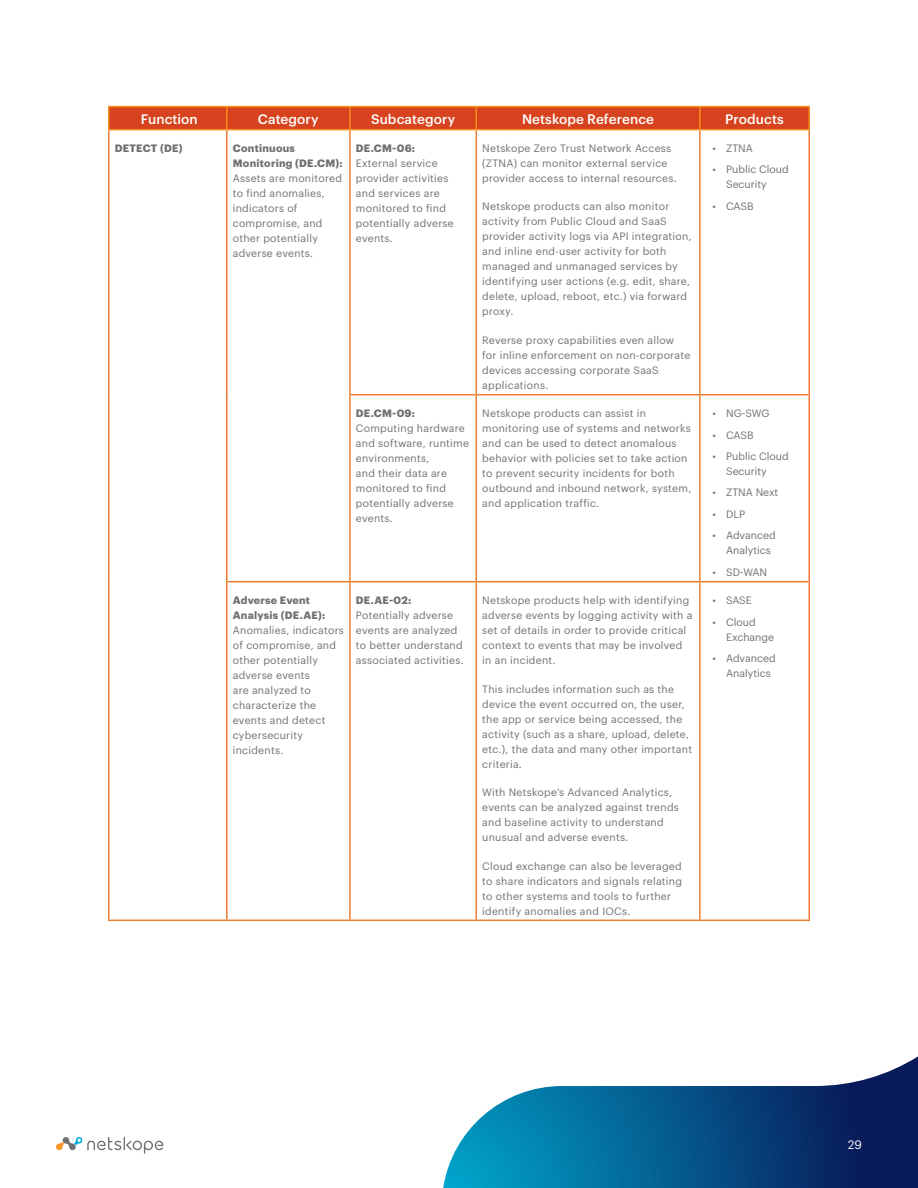
<style>
.page{position:relative;width:918px;height:1188px;background:#fff}
.page>*{position:absolute;margin:0;border:0;box-sizing:border-box;transform-origin:0 0}
.t1{font:500 13.5px "Graphik";letter-spacing:.01em;color:#fff}
.t2{font:12px "Graphik";color:#fff}
.t3{font:10.5px/15px "Graphik";letter-spacing:.025em;color:#717073}
.t4{font:10.5px/15px "Graphik";color:#717073}
.t5{font:700 10.5px/15px "Graphik";letter-spacing:.025em;color:#717073}
</style>
<div class="page">
<svg style="left:443px;top:1056px;width:475px;height:132px"></svg>
<svg style="left:56px;top:1137px;width:107px;height:17px"></svg>
<hr style="left:108px;top:106px;width:119px;height:1px;background:#f78d1e">
<hr style="left:108px;top:107px;width:2px;height:22px;background:#f78d1e">
<hr style="left:227px;top:106px;width:123px;height:1px;background:#f78d1e">
<hr style="left:350px;top:106px;width:126px;height:1px;background:#f78d1e">
<hr style="left:476px;top:106px;width:224px;height:1px;background:#f78d1e">
<div style="left:109px;top:107px;width:699px;height:22px;background:#d7431e"></div>
<hr style="left:700px;top:106px;width:110px;height:1px;background:#f78d1e">
<hr style="left:699px;top:107px;width:2px;height:22px;background:#f78d1e">
<hr style="left:808px;top:107px;width:2px;height:22px;background:#f78d1e">
<hr style="left:108px;top:129px;width:119px;height:1px;background:#f78d1e">
<hr style="left:227px;top:129px;width:123px;height:1px;background:#f78d1e">
<hr style="left:350px;top:129px;width:126px;height:1px;background:#f78d1e">
<hr style="left:476px;top:129px;width:224px;height:1px;background:#f78d1e">
<hr style="left:700px;top:129px;width:110px;height:1px;background:#f78d1e">
<hr style="left:108px;top:130px;width:2px;height:265px;background:#ed7d31">
<hr style="left:226px;top:130px;width:2px;height:265px;background:#ed7d31">
<hr style="left:349px;top:130px;width:2px;height:264px;background:#ed7d31">
<hr style="left:476px;top:130px;width:1px;height:264px;background:#ed7d31">
<hr style="left:699px;top:130px;width:2px;height:264px;background:#ed7d31">
<hr style="left:808px;top:130px;width:2px;height:264px;background:#ed7d31">
<hr style="left:108px;top:395px;width:2px;height:187px;background:#ed7d31">
<hr style="left:226px;top:395px;width:2px;height:186px;background:#ed7d31">
<hr style="left:349px;top:394px;width:127px;height:2px;background:#ed7d31">
<hr style="left:349px;top:396px;width:2px;height:185px;background:#ed7d31">
<hr style="left:476px;top:394px;width:224px;height:2px;background:#ed7d31">
<hr style="left:476px;top:396px;width:1px;height:185px;background:#ed7d31">
<hr style="left:700px;top:394px;width:110px;height:2px;background:#ed7d31">
<hr style="left:699px;top:396px;width:2px;height:185px;background:#ed7d31">
<hr style="left:808px;top:396px;width:2px;height:185px;background:#ed7d31">
<hr style="left:108px;top:582px;width:2px;height:338px;background:#ed7d31">
<hr style="left:226px;top:581px;width:124px;height:1px;background:#ed7d31">
<hr style="left:226px;top:582px;width:2px;height:338px;background:#ed7d31">
<hr style="left:350px;top:581px;width:126px;height:1px;background:#ed7d31">
<hr style="left:349px;top:582px;width:2px;height:338px;background:#ed7d31">
<hr style="left:476px;top:581px;width:224px;height:1px;background:#ed7d31">
<hr style="left:476px;top:582px;width:1px;height:338px;background:#ed7d31">
<hr style="left:700px;top:581px;width:110px;height:1px;background:#ed7d31">
<hr style="left:699px;top:582px;width:2px;height:338px;background:#ed7d31">
<hr style="left:808px;top:582px;width:2px;height:338px;background:#ed7d31">
<hr style="left:108px;top:920px;width:119px;height:1px;background:#ed7d31">
<hr style="left:227px;top:920px;width:123px;height:1px;background:#ed7d31">
<hr style="left:350px;top:920px;width:126px;height:1px;background:#ed7d31">
<hr style="left:476px;top:920px;width:224px;height:1px;background:#ed7d31">
<hr style="left:700px;top:920px;width:110px;height:1px;background:#ed7d31">
<p class="t1" style="left:141px;top:109px;width:58px">Function</p>
<p class="t1" style="left:258px;top:109px;width:62px">Category</p>
<p class="t1" style="left:371px;top:109px;width:86px">Subcategory</p>
<p class="t1" style="left:522px;top:109px;width:134px">Netskope Reference</p>
<p class="t1" style="left:725px;top:109px;width:60px">Products</p>
<p class="t5" style="left:115px;top:140px;width:69px">DETECT (DE)</p>
<p class="t5" style="left:233px;top:140px;width:111px">Continuous<br>Monitoring (DE.CM):</p>
<p class="t3" style="left:233px;top:170px;width:111px">Assets are monitored to find anomalies, indicators of compromise, and other potentially adverse events.</p>
<p class="t3" style="left:482px;top:140px;width:196px">Netskope Zero Trust Network Access (ZTNA) can monitor external service provider access to internal resources.</p>
<p class="t3" style="left:482px;top:198px;width:211px">Netskope products can also monitor activity from Public Cloud and SaaS provider activity logs via API integration, and inline end-user activity for both managed and unmanaged services by identifying user actions (e.g. edit, share, delete, upload, reboot, etc.) via forward proxy.</p>
<p class="t3" style="left:482px;top:332px;width:210px">Reverse proxy capabilities even allow for inline enforcement on non-corporate devices accessing corporate SaaS applications.</p>
<p class="t5" style="left:356px;top:140px;width:61px">DE.CM-06:</p>
<p class="t3" style="left:356px;top:155px;width:99px">External service provider activities and services are monitored to find potentially adverse events.</p>
<p class="t3" style="left:713px;top:140px;width:42px">• ZTNA</p>
<p class="t4" style="left:726px;top:161px;width:64px;text-indent:-14px">• Public Cloud<br>Security</p>
<p class="t3" style="left:713px;top:198px;width:43px">• CASB</p>
<p class="t5" style="left:356px;top:405px;width:61px">DE.CM-09:</p>
<p class="t3" style="left:356px;top:420px;width:115px">Computing hardware and software, runtime environments,<br>and their data are monitored to find potentially adverse events.</p>
<p class="t5" style="left:233px;top:592px;width:94px">Adverse Event<br>Analysis (DE.AE):</p>
<p class="t3" style="left:233px;top:622px;width:113px">Anomalies, indicators of compromise, and other potentially adverse events<br>are analyzed to characterize the events and detect cybersecurity incidents.</p>
<p class="t5" style="left:356px;top:592px;width:57px">DE.AE-02:</p>
<p class="t3" style="left:356px;top:607px;width:109px">Potentially adverse events are analyzed to better understand associated activities.</p>
<p class="t3" style="left:482px;top:405px;width:211px">Netskope products can assist in monitoring use of systems and networks and can be used to detect anomalous behavior with policies set to take action to prevent security incidents for both outbound and inbound network, system, and application traffic.</p>
<p class="t3" style="left:713px;top:405px;width:58px">• NG-SWG</p>
<p class="t3" style="left:713px;top:426px;width:43px">• CASB</p>
<p class="t4" style="left:726px;top:448px;width:64px;text-indent:-14px">• Public Cloud<br>Security</p>
<p class="t4" style="left:713px;top:484px;width:67px">• ZTNA Next</p>
<p class="t3" style="left:713px;top:506px;width:34px">• DLP</p>
<p class="t4" style="left:726px;top:527px;width:51px;text-indent:-14px">• Advanced<br>Analytics</p>
<p class="t3" style="left:713px;top:564px;width:56px">• SD-WAN</p>
<p class="t3" style="left:482px;top:592px;width:212px">Netskope products help with identifying adverse events by logging activity with a set of details in order to provide critical context to events that may be involved in an incident.</p>
<p class="t3" style="left:482px;top:680px;width:211px">This includes information such as the device the event occurred on, the user, the app or service being accessed, the activity (such as a share, upload, delete, etc.), the data and many other important criteria.</p>
<p class="t3" style="left:482px;top:784px;width:198px">With Netskope’s Advanced Analytics, events can be analyzed against trends and baseline activity to understand unusual and adverse events.</p>
<p class="t3" style="left:482px;top:857px;width:201px">Cloud exchange can also be leveraged to share indicators and signals relating to other systems and tools to further identify anomalies and IOCs.</p>
<p class="t3" style="left:713px;top:592px;width:41px">• SASE</p>
<p class="t4" style="left:726px;top:613px;width:50px;text-indent:-14px">• Cloud<br>Exchange</p>
<p class="t4" style="left:726px;top:650px;width:51px;text-indent:-14px">• Advanced<br>Analytics</p>
<p class="t2" style="left:848px;top:1136px;width:16px">29</p>
</div>
